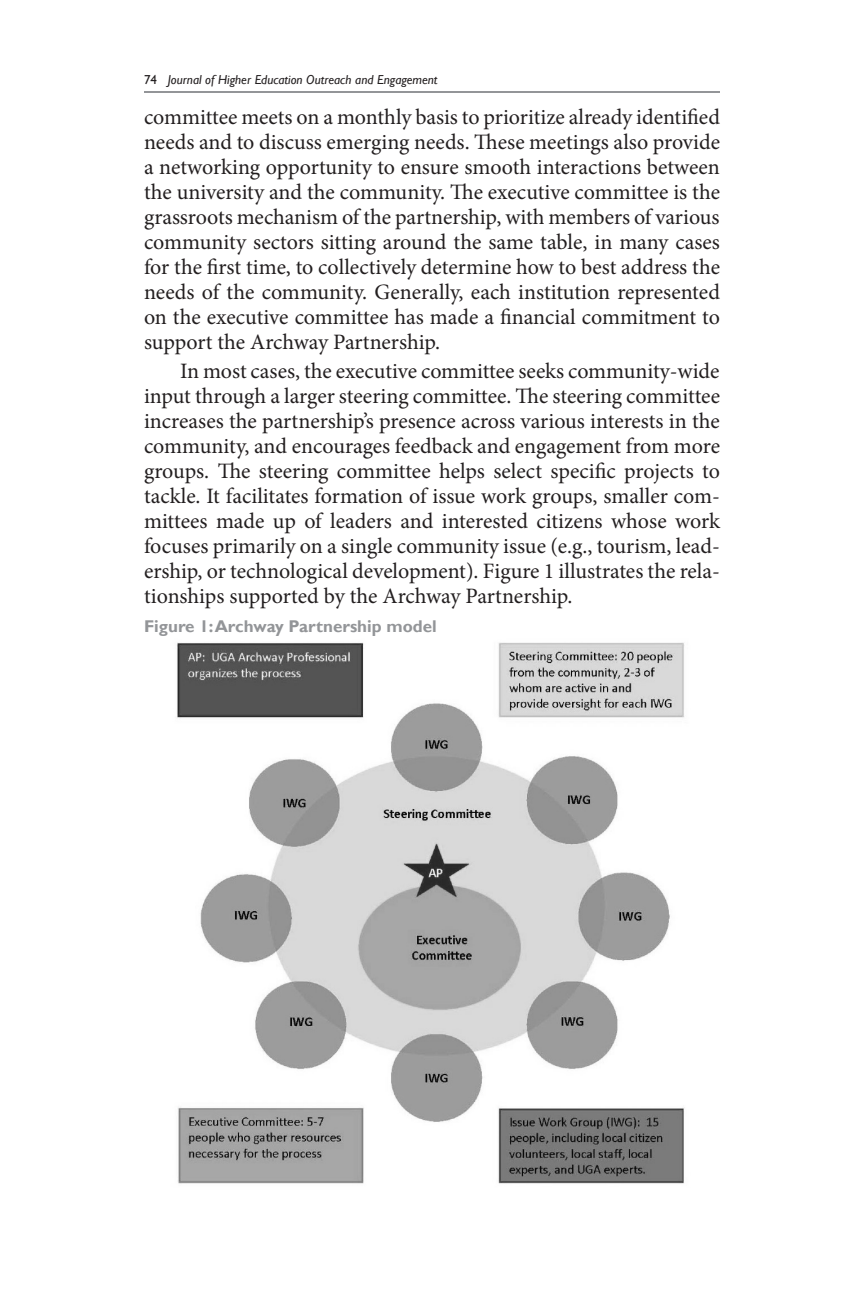
<style>
.page{position:relative;width:864px;height:1296px;background:#fff}
.page>*{position:absolute;margin:0;border:0;box-sizing:border-box;transform-origin:0 0}
.t1{font:22px/25px "Minion Pro";letter-spacing:-.005em;color:#231f20;text-align:justify}
.JHEOE_Table_Title{font:700 17px "Gill Sans";color:#939598}
.t2{font:italic 13px "Gill Sans";color:#231f20}
.s1{font-style:normal}
</style>
<div class="page">
<hr style="left:144px;top:91px;width:576px;height:2px;background:#939598">
<img style="left:177px;top:642px;width:508px;height:542px">
<p class="t2" style="left:144px;top:72px;width:295px"><span class="s1">74</span> Journal of Higher Education Outreach and Engagement</p>
<p class="t1" style="left:144px;top:105px;width:578px">committee meets on a monthly basis to prioritize already identified needs and to discuss emerging needs. These meetings also provide a networking opportunity to ensure smooth interactions between the university and the community. The executive committee is the grassroots mechanism of the partnership, with members of various community sectors sitting around the same table, in many cases for the first time, to collectively determine how to best address the needs of the community. Generally, each institution represented on the executive committee has made a financial commitment to support the Archway Partnership.</p>
<p class="t1" style="left:144px;top:359px;width:578px;text-indent:36px">In most cases, the executive committee seeks community-wide input through a larger steering committee. The steering committee increases the partnership’s presence across various interests in the community, and encourages feedback and engagement from more groups. The steering committee helps select specific projects to tackle. It facilitates formation of issue work groups, smaller com&shy;mittees made up of leaders and interested citizens whose work focuses primarily on a single community issue (e.g., tourism, lead&shy;ership, or technological development). Figure 1 illustrates the rela&shy;tionships supported by the Archway Partnership.</p>
<p class="JHEOE_Table_Title" style="left:144px;top:616px;width:294px">Figure 1: Archway Partnership model</p>
</div>
